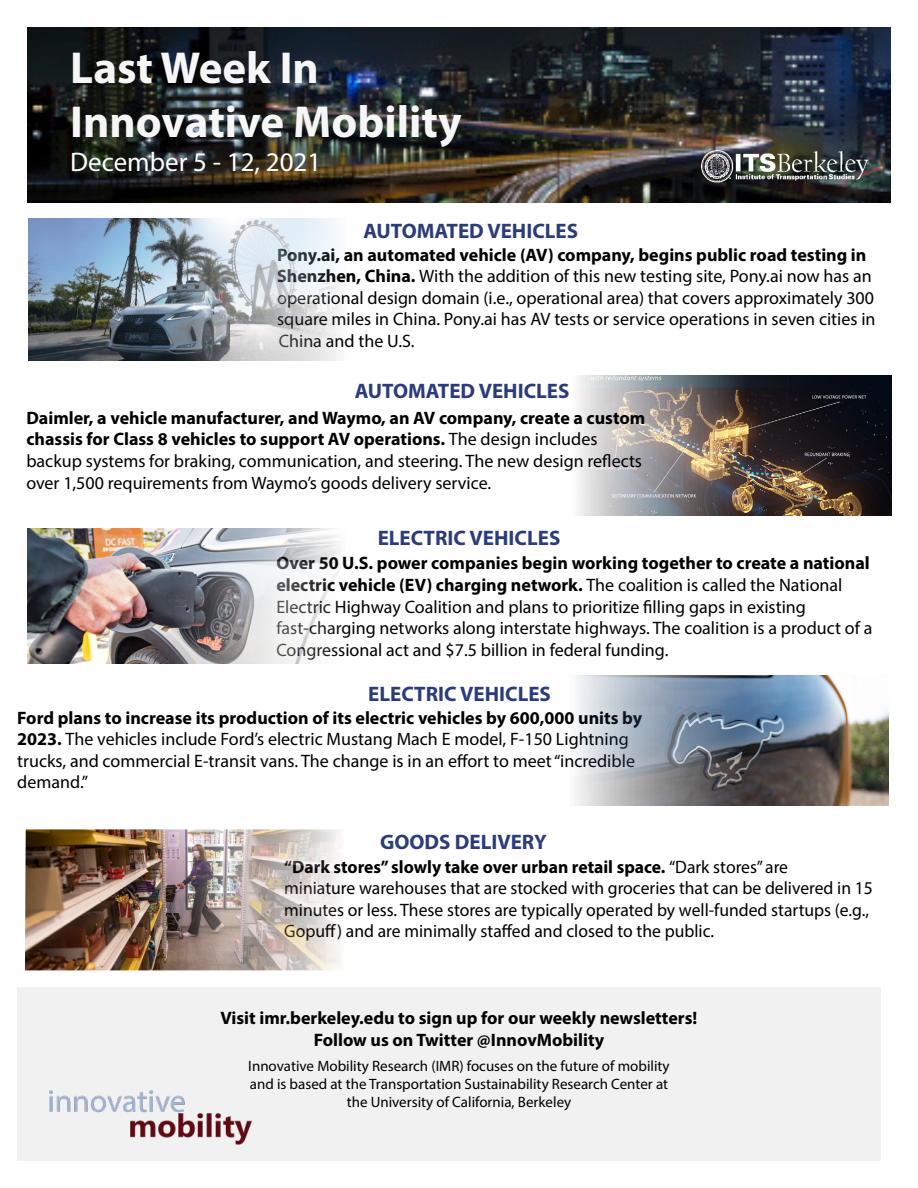
<style>
.page{position:relative;width:918px;height:1188px;background:#fff}
.page>*{position:absolute;margin:0;border:0;box-sizing:border-box;transform-origin:0 0}
.t1{font:700 45px/54px "Myriad Pro";color:#f6f6f6}
.t2{font:27px "Myriad Pro";color:#fff}
.t3{font:700 21px "Myriad Pro";color:#2c3c7a}
.t4{font:18px/21.6px "Myriad Pro";color:#000}
.t5{font:700 18px/21.6px "Myriad Pro";color:#000;text-align:center}
.t6{font:15px/18px "Myriad Pro";color:#000;text-align:center}
.s1{font-weight:700}
</style>
<div class="page">
<img style="left:27px;top:27px;width:864px;height:176px">
<img style="left:575px;top:676px;width:313px;height:130px">
<div style="left:17px;top:988px;width:864px;height:173px;background:#f1f1f1"></div>
<img style="left:49px;top:1090px;width:203px;height:55px">
<img style="left:27px;top:529px;width:313px;height:134px">
<img style="left:28px;top:218px;width:313px;height:143px">
<img style="left:578px;top:376px;width:314px;height:140px">
<img style="left:689px;top:141px;width:190px;height:56px">
<img style="left:25px;top:829px;width:315px;height:141px">
<h1 class="t1" style="left:70px;top:39px;width:393px">Last Week In<br>Innovative Mobility</h1>
<h2 class="t2" style="left:70px;top:145px;width:253px">December 5 - 12, 2021</h2>
<p class="t3" style="left:364px;top:217px;width:216px">AUTOMATED VEHICLES</p>
<p class="t4" style="left:277px;top:243px;width:600px"><span class="s1">Pony.ai, an automated vehicle (AV) company, begins public road testing in Shenzhen, China.</span> With the addition of this new testing site, Pony.ai now has an operational design domain (i.e., operational area) that covers approximately 300 square miles in China. Pony.ai has AV tests or service operations in seven cities in China and the U.S.</p>
<p class="t3" style="left:355px;top:377px;width:216px">AUTOMATED VEHICLES</p>
<p class="t4" style="left:26px;top:407px;width:621px"><span class="s1">Daimler, a vehicle manufacturer, and Waymo, an AV company, create a custom chassis for Class 8 vehicles to support AV operations.</span> The design includes backup systems for braking, communication, and steering. The new design reflects over 1,500 requirements from Waymo’s goods delivery service.</p>
<p class="t3" style="left:378px;top:524px;width:184px">ELECTRIC VEHICLES</p>
<p class="t4" style="left:276px;top:552px;width:598px"><span class="s1">Over 50 U.S. power companies begin working together to create a national electric vehicle (EV) charging network.</span> The coalition is called the National Electric Highway Coalition and plans to prioritize filling gaps in existing fast-charging networks along interstate highways. The coalition is a product of a Congressional act and $7.5 billion in federal funding.</p>
<p class="t3" style="left:368px;top:680px;width:184px">ELECTRIC VEHICLES</p>
<p class="t4" style="left:17px;top:706px;width:626px"><span class="s1">Ford plans to increase its production of its electric vehicles by 600,000 units by 2023.</span> The vehicles include Ford’s electric Mustang Mach E model, F-150 Lightning trucks, and commercial E-transit vans. The change is in an effort to meet “incredible demand.”</p>
<p class="t3" style="left:380px;top:828px;width:168px">GOODS DELIVERY</p>
<p class="t4" style="left:284px;top:856px;width:590px"><span class="s1">“Dark stores” slowly take over urban retail space.</span> “Dark stores” are<br>miniature warehouses that are stocked with groceries that can be delivered in 15 minutes or less. These stores are typically operated by well-funded startups (e.g., Gopuff) and are minimally staffed and closed to the public.</p>
<p class="t5" style="left:221px;top:1007px;width:478px">Visit imr.berkeley.edu to sign up for our weekly newsletters!<br>Follow us on Twitter @InnovMobility</p>
<p class="t6" style="left:248px;top:1057px;width:423px">Innovative Mobility Research (IMR) focuses on the future of mobility and is based at the Transportation Sustainability Research Center at the University of California, Berkeley</p>
</div>
